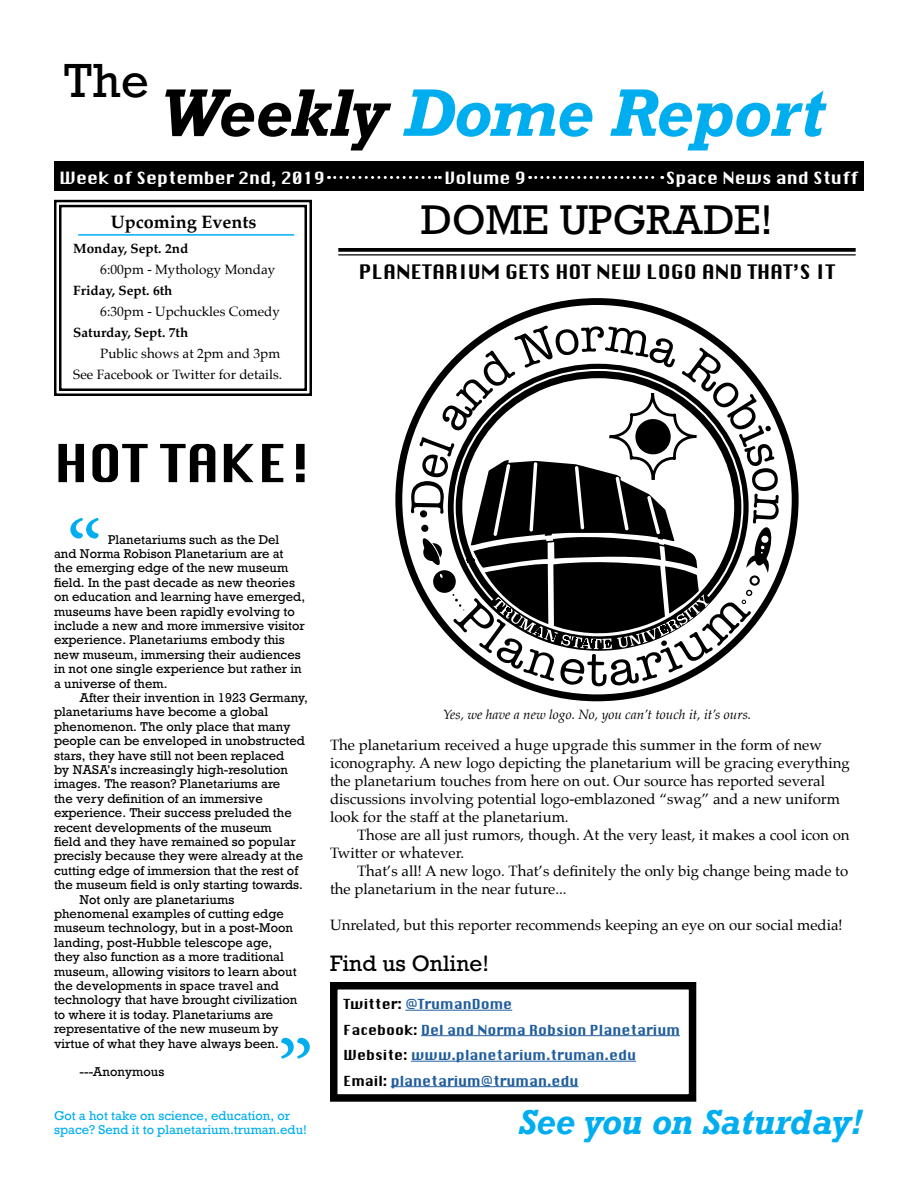
<style>
.page{position:relative;width:918px;height:1188px;background:#fff}
.page>*{position:absolute;margin:0;border:0;box-sizing:border-box;transform-origin:0 0}
.t1{font:90px "Minion Pro";color:#00aeef}
.t2{font:italic 700 63px "Rockwell";letter-spacing:-.015em;color:#00aeef}
.t3{font:51px "Krungthep";color:#000}
.t4{font:45px "Rockwell";color:#000}
.t5{font:39px "Rockwell";color:#000}
.t6{font:italic 700 33px "Rockwell";color:#00aeef}
.t7{font:21px "Rockwell";color:#000}
.t8{font:19.5px "Silom";color:#000}
.t9{font:700 18px "Palatino";color:#000}
.t10{font:16.5px "Silom";color:#fff}
.t11{font:15px/18px "Palatino";color:#000}
.t12{font:13.5px/25.5px "Silom";color:#215e9e}
.t13{font:13.5px/21px "Palatino";color:#000;text-align:right}
.t14{font:700 13.5px "Palatino";color:#000}
.t15{font:italic 13.5px "Palatino";color:#000}
.t16{font:12px/14.4px "Rockwell";color:#000}
.t17{font:12px/14.4px "Rockwell";color:#00aeef}
.s1{color:#000}
</style>
<div class="page">
<div style="left:54px;top:161px;width:810px;height:30px;background:#000"></div>
<svg style="left:54px;top:199px;width:258px;height:197px"></svg>
<div style="left:59px;top:205px;width:248px;height:186px;border:2px solid #000"></div>
<hr style="left:78px;top:234px;width:216px;height:2px;background:#00aeef">
<svg style="left:338px;top:248px;width:518px;height:4px;background:#101010"></svg>
<hr style="left:338px;top:254px;width:518px;height:1px;background:#000">
<div style="left:330px;top:982px;width:366px;height:120px;border:8px solid #000"></div>
<hr style="left:405px;top:1010px;width:107px;height:1px;background:#215e9e">
<hr style="left:421px;top:1035px;width:259px;height:1px;background:#215e9e">
<hr style="left:411px;top:1061px;width:225px;height:1px;background:#215e9e">
<hr style="left:391px;top:1086px;width:188px;height:1px;background:#215e9e">
<svg style="left:335px;top:176px;width:105px;height:3px"></svg>
<svg style="left:530px;top:176px;width:133px;height:3px"></svg>
<svg style="left:411px;top:298px;width:368px;height:388px"></svg>
<h3 class="t4" style="left:63px;top:53px;width:87px">The</h3>
<h2 class="t2" style="left:159px;top:72px;width:668px"><span class="s1">Weekly</span> Dome Report</h2>
<h3 class="t10" style="left:60px;top:169px;width:267px">Week of September 2nd, 2019</h3>
<h3 class="t10" style="left:445px;top:169px;width:83px">Volume 9</h3>
<h3 class="t10" style="left:666px;top:169px;width:194px">Space News and Stuff</h3>
<h3 class="t9" style="left:111px;top:206px;width:147px">Upcoming Events</h3>
<p class="t14" style="left:73px;top:237px;width:117px">Monday, Sept. 2nd</p>
<p class="t13" style="left:100px;top:259px;width:177px">6:00pm - Mythology Monday</p>
<p class="t14" style="left:73px;top:279px;width:101px">Friday, Sept. 6th</p>
<p class="t13" style="left:100px;top:301px;width:181px">6:30pm - Upchuckles Comedy</p>
<p class="t14" style="left:73px;top:321px;width:116px">Saturday, Sept. 7th</p>
<p class="t13" style="left:73px;top:343px;width:210px">Public shows at 2pm and 3pm<br>See Facebook or Twitter for details.</p>
<h3 class="t5" style="left:421px;top:196px;width:353px">DOME UPGRADE!</h3>
<h3 class="t8" style="left:359px;top:260px;width:478px">PLANETARIUM GETS HOT NEW LOGO AND THAT’S IT</h3>
<h3 class="t3" style="left:54px;top:435px;width:260px">HOT TAKE!</h3>
<h1 class="t1" style="left:67px;top:493px;width:37px">“</h1>
<p class="t16" style="left:54px;top:532px;width:253px;text-indent:54px">Planetariums such as the Del and Norma Robison Planetarium are at the emerging edge of the new museum field. In the past decade as new theories on education and learning have emerged, museums have been rapidly evolving to include a new and more immersive visitor experience. Planetariums embody this new museum, immersing their audiences in not one single experience but rather in a universe of them.</p>
<p class="t16" style="left:80px;top:691px;width:230px">After their invention in 1923 Germany,</p>
<p class="t16" style="left:54px;top:705px;width:216px">planetariums have become a global</p>
<p class="t16" style="left:54px;top:719px;width:238px">phenomenon. The only place that many</p>
<p class="t16" style="left:54px;top:734px;width:252px">people can be enveloped in unobstructed</p>
<p class="t16" style="left:54px;top:748px;width:232px">stars, they have still not been replaced</p>
<p class="t16" style="left:54px;top:763px;width:236px">by NASA’s increasingly high-resolution</p>
<p class="t16" style="left:54px;top:777px;width:228px">images. The reason? Planetariums are</p>
<p class="t16" style="left:54px;top:791px;width:210px">the very definition of an immersive</p>
<p class="t16" style="left:54px;top:806px;width:239px">experience. Their success preluded the</p>
<p class="t16" style="left:54px;top:820px;width:219px">recent developments of the museum</p>
<p class="t16" style="left:54px;top:835px;width:243px">field and they have remained so popular</p>
<p class="t16" style="left:54px;top:849px;width:251px">precisly because they were already at the</p>
<p class="t16" style="left:54px;top:863px;width:246px">cutting edge of immersion that the rest of</p>
<p class="t16" style="left:54px;top:878px;width:251px">the museum field is only starting towards.</p>
<p class="t16" style="left:80px;top:892px;width:156px">Not only are planetariums</p>
<p class="t16" style="left:54px;top:907px;width:231px">phenomenal examples of cutting edge</p>
<p class="t16" style="left:54px;top:921px;width:241px">museum technology, but in a post-Moon</p>
<p class="t16" style="left:54px;top:935px;width:220px">landing, post-Hubble telescope age,</p>
<p class="t16" style="left:54px;top:950px;width:232px">they also function as a more traditional</p>
<p class="t16" style="left:54px;top:964px;width:244px">museum, allowing visitors to learn about</p>
<p class="t16" style="left:54px;top:979px;width:227px">the developments in space travel and</p>
<p class="t16" style="left:54px;top:993px;width:245px">technology that have brought civilization</p>
<p class="t16" style="left:54px;top:1007px;width:221px">to where it is today. Planetariums are</p>
<p class="t16" style="left:54px;top:1022px;width:226px">representative of the new museum by</p>
<p class="t16" style="left:54px;top:1036px;width:226px">virtue of what they have always been.</p>
<p class="t16" style="left:80px;top:1065px;width:86px">---Anonymous</p>
<p class="t17" style="left:54px;top:1108px;width:254px">Got a hot take on science, education, or space? Send it to planetarium.truman.edu!</p>
<h1 class="t1" style="left:277px;top:1013px;width:38px">”</h1>
<p class="t15" style="left:443px;top:703px;width:310px">Yes, we have a new logo. No, you can’t touch it, it’s ours.</p>
<p class="t11" style="left:330px;top:735px;width:521px">The planetarium received a huge upgrade this summer in the form of new iconography. A new logo depicting the planetarium will be gracing everything the planetarium touches from here on out. Our source has reported several discussions involving potential logo-emblazoned “swag” and a new uniform look for the staff at the planetarium.</p>
<p class="t11" style="left:330px;top:825px;width:521px;text-indent:27px">Those are all just rumors, though. At the very least, it makes a cool icon on<br>Twitter or whatever.</p>
<p class="t11" style="left:330px;top:861px;width:520px;text-indent:27px">That’s all! A new logo. That’s definitely the only big change being made to the planetarium in the near future...</p>
<p class="t11" style="left:330px;top:915px;width:514px">Unrelated, but this reporter recommends keeping an eye on our social media!</p>
<h3 class="t7" style="left:330px;top:950px;width:161px">Find us Online!</h3>
<p class="t12" style="left:344px;top:992px;width:338px"><span class="s1">Twitter:</span> @TrumanDome<br><span class="s1">Facebook:</span> Del and Norma Robsion Planetarium <span class="s1">Website:</span> www.planetarium.truman.edu <span class="s1">Email:</span> planetarium@truman.edu</p>
<h3 class="t6" style="left:519px;top:1101px;width:346px">See you on Saturday!</h3>
</div>
